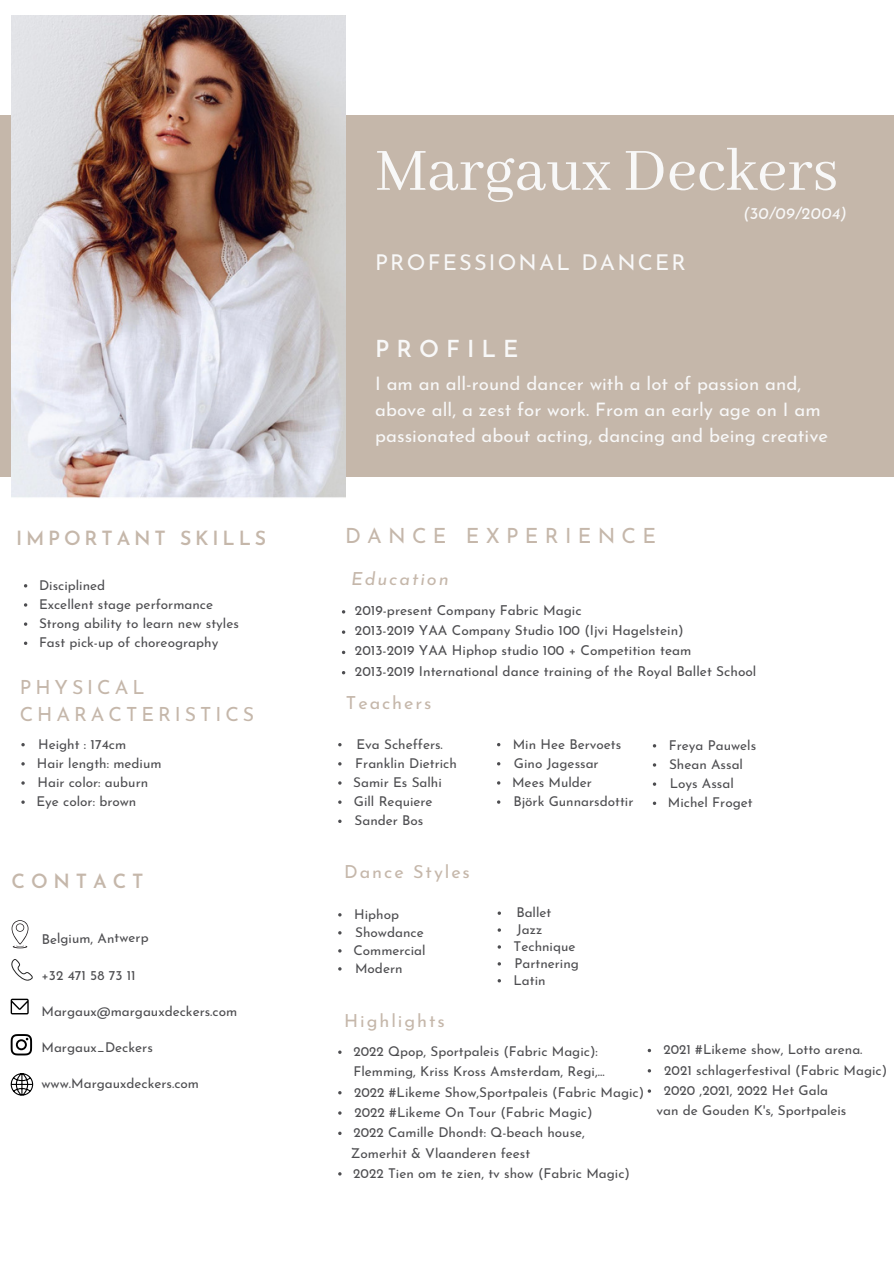
<style>
.page{position:relative;width:894px;height:1264px;background:#fff}
.page>*{position:absolute;margin:0;border:0;box-sizing:border-box;transform-origin:0 0}
.t1{font:66px "Abhaya Libre";color:#f8f8f8}
.t2{font:600 23.4px "Josefin Sans";letter-spacing:.3em;color:#f8f8f8}
.t3{font:21.75px "Josefin Sans";letter-spacing:.1em;color:#f8f8f8}
.t4{font:21px "Josefin Sans";letter-spacing:.3em;color:#c5b7aa}
.t5{font:19.5px/27px "Josefin Sans";letter-spacing:.2em;color:#c5b7aa}
.t6{font:600 19.5px "Josefin Sans";letter-spacing:.2em;color:#c5b7aa}
.t7{font:600 19.5px "Josefin Sans";letter-spacing:.3em;color:#c5b7aa}
.t8{font:18.6px/26px "Josefin Sans";color:#f8f8f8}
.t9{font:18px "Josefin Sans";letter-spacing:.105em;color:#c5b7aa}
.t10{font:italic 18px "Josefin Sans";letter-spacing:.105em;color:#c5b7aa}
.t11{font:italic 16.5px "Josefin Sans";color:#f8f8f8}
.t12{font:13.65px/20.2px "Josefin Sans";color:#4d4d50}
.t13{font:13.5px/19.2px "Josefin Sans";color:#4d4d50}
</style>
<div class="page">
<div style="left:0;top:115px;width:893px;height:361px;background:#c5b7aa"></div>
<svg style="left:11px;top:998px;width:18px;height:16px"></svg>
<svg style="left:11px;top:959px;width:22px;height:21px"></svg>
<svg style="left:11px;top:1073px;width:22px;height:22px"></svg>
<svg style="left:11px;top:1034px;width:21px;height:21px"></svg>
<svg style="left:12px;top:920px;width:16px;height:28px"></svg>
<img style="left:12px;top:16px;width:333px;height:482px">
<svg style="left:24px;top:622px;width:3px;height:4px"></svg>
<svg style="left:24px;top:641px;width:3px;height:4px"></svg>
<svg style="left:342px;top:630px;width:3px;height:4px"></svg>
<svg style="left:652px;top:801px;width:4px;height:4px"></svg>
<svg style="left:647px;top:1048px;width:4px;height:4px"></svg>
<svg style="left:21px;top:743px;width:4px;height:3px"></svg>
<svg style="left:21px;top:762px;width:4px;height:3px"></svg>
<h3 class="t6" style="left:16px;top:530px;width:252px">IMPORTANT SKILLS</h3>
<p class="t13" style="left:39px;top:577px;width:201px">Disciplined<br>Excellent stage performance<br>Strong ability to learn new styles<br>Fast pick-up of choreography</p>
<h3 class="t5" style="left:20px;top:675px;width:236px">PHYSICAL<br>CHARACTERISTICS</h3>
<p class="t13" style="left:36px;top:735px;width:127px">Height : 174cm<br>Hair length: medium<br>Hair color: auburn<br>Eye color: brown</p>
<h3 class="t7" style="left:12px;top:873px;width:133px">CONTACT</h3>
<p class="t13" style="left:41px;top:930px;width:108px;rotate:-1deg">Belgium, Antwerp</p>
<p class="t13" style="left:41px;top:966px;width:96px">+32 471 58 73 11</p>
<p class="t13" style="left:41px;top:1002px;width:197px">Margaux@margauxdeckers.com</p>
<p class="t13" style="left:41px;top:1038px;width:113px">Margaux_Deckers</p>
<p class="t13" style="left:41px;top:1075px;width:159px">www.Margauxdeckers.com</p>
<h1 class="t1" style="left:375px;top:134px;width:464px">Margaux Deckers</h1>
<h3 class="t3" style="left:375px;top:254px;width:312px">PROFESSIONAL DANCER</h3>
<p class="t11" style="left:743px;top:206px;width:104px">(30/09/2004)</p>
<h2 class="t2" style="left:375px;top:339px;width:145px">PROFILE</h2>
<h3 class="t8" style="left:375px;top:372px;width:454px">I am an all-round dancer with a lot of passion and, above all, a zest for work. From an early age on I am passionated about acting, dancing and being creative</h3>
<h3 class="t4" style="left:345px;top:527px;width:312px">DANCE EXPERIENCE</h3>
<h3 class="t10" style="left:351px;top:571px;width:99px">Education</h3>
<p class="t12" style="left:355px;top:601px;width:403px">2019-present Company Fabric Magic<br>2013-2019 YAA Company Studio 100 (Ijvi Hagelstein)<br>2013-2019 YAA Hiphop studio 100 + Competition team<br>2013-2019 International dance training of the Royal Ballet School</p>
<h3 class="t9" style="left:346px;top:695px;width:87px">Teachers</h3>
<p class="t13" style="left:353px;top:735px;width:105px">Eva Scheffers.<br>Franklin Dietrich<br>Samir Es Salhi<br>Gill Requiere<br>Sander Bos</p>
<p class="t13" style="left:512px;top:735px;width:123px">Min Hee Bervoets<br>Gino Jagessar<br>Mees Mulder<br>Björk Gunnarsdottir</p>
<p class="t13" style="left:667px;top:736px;width:90px">Freya Pauwels<br>Shean Assal<br>Loys Assal<br>Michel Froget</p>
<h3 class="t9" style="left:344px;top:864px;width:127px">Dance Styles</h3>
<p class="t13" style="left:353px;top:906px;width:74px;line-height:18px">Hiphop<br>Showdance<br>Commercial<br>Modern</p>
<p class="t13" style="left:513px;top:905px;width:67px;line-height:17px">Ballet<br>Jazz<br>Technique<br>Partnering<br>Latin</p>
<h3 class="t9" style="left:344px;top:1013px;width:102px">Highlights</h3>
<p class="t13" style="left:353px;top:1043px;width:246px">2022 Qpop, Sportpaleis (Fabric Magic):</p>
<p class="t13" style="left:353px;top:1083px;width:292px;line-height:20.2px">2022 #Likeme Show,Sportpaleis (Fabric Magic)<br>2022 #Likeme On Tour (Fabric Magic)<br>2022 Camille Dhondt: Q-beach house,</p>
<p class="t13" style="left:353px;top:1164px;width:278px">2022 Tien om te zien, tv show (Fabric Magic)</p>
<p class="t13" style="left:353px;top:1063px;width:252px">Flemming, Kriss Kross Amsterdam, Regi,...</p>
<p class="t13" style="left:351px;top:1144px;width:181px">Zomerhit &amp; Vlaanderen feest</p>
<p class="t13" style="left:663px;top:1041px;width:201px">2021 #Likeme show, Lotto arena.</p>
<p class="t13" style="left:664px;top:1061px;width:224px">2021 schlagerfestival (Fabric Magic)</p>
<p class="t13" style="left:663px;top:1082px;width:166px">2020 ,2021, 2022 Het Gala</p>
<p class="t13" style="left:656px;top:1102px;width:191px">van de Gouden K's, Sportpaleis</p>
</div>
